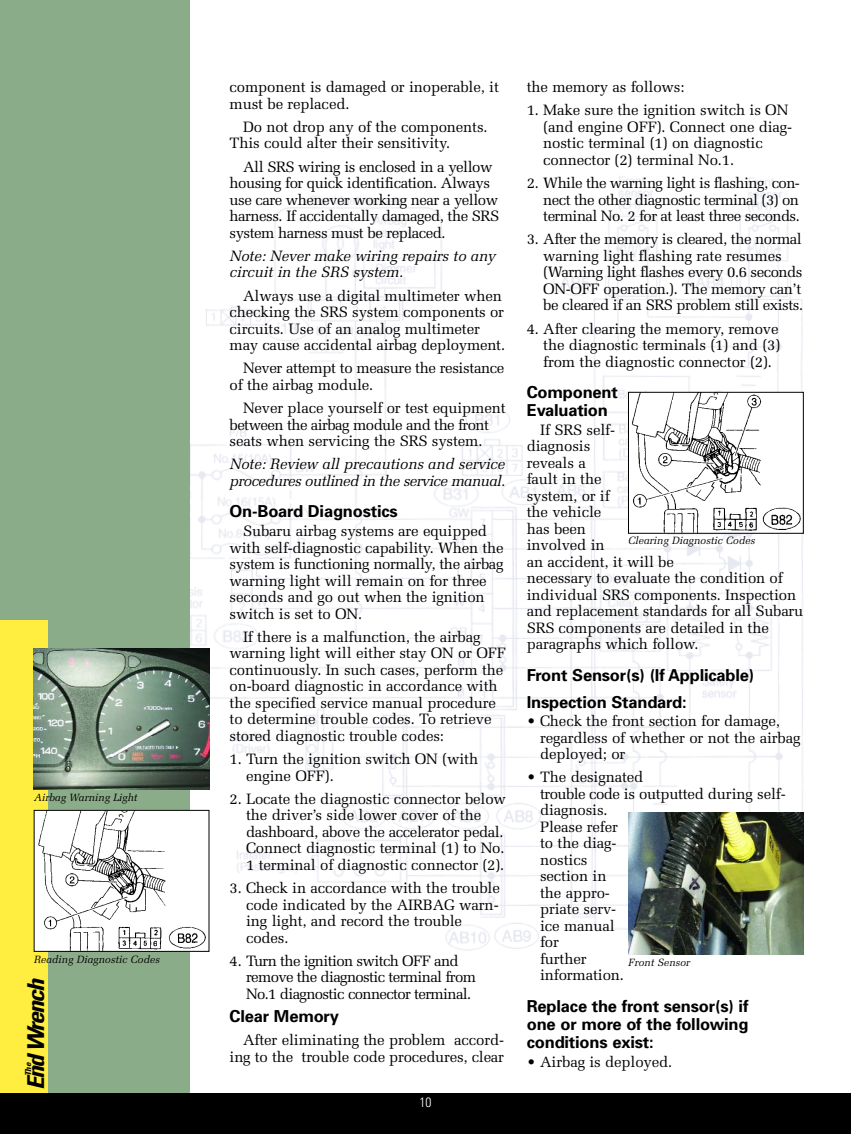
<style>
.page{position:relative;width:851px;height:1134px;background:#fff}
.page>*{position:absolute;margin:0;border:0;box-sizing:border-box;transform-origin:0 0}
.t1{font:italic 700 condensed 23.25px "Univers";color:#000;scale:1.1 1}
.t2{font:700 16.5px/18px "Univers";letter-spacing:-.01em;color:#000}
.t3{font:15px/16.5px "Melior";letter-spacing:-.01em;color:#000}
.t4{font:15px/16.5px "Melior";letter-spacing:-.035em;color:#000}
.t5{font:15px/16.5px "Melior";letter-spacing:-.045em;color:#000}
.t6{font:italic 15px/16.5px "Melior";letter-spacing:-.035em;color:#000}
.t7{font:italic 15px/16.5px "Melior";letter-spacing:-.01em;color:#000}
.t8{font:15px/16.5px "Melior";letter-spacing:-.03em;color:#000}
.t9{font:300 condensed 13.5px "Univers";color:#fff}
.t10{font:italic 10.5px "Melior";color:#000}
.t11{font:italic 700 condensed 8.25px "Univers";color:#000;scale:1.1 1}
</style>
<div class="page">
<img style="left:189px;top:165px;width:615px;height:793px">
<div style="left:0;top:0;width:189px;height:1107px;background:#8bac88"></div>
<div style="left:0;top:621px;width:47px;height:486px;background:#ffee40"></div>
<div style="left:0;top:1093px;width:850px;height:41px;background:#000"></div>
<img style="left:34px;top:648px;width:175px;height:142px">
<img style="left:36px;top:812px;width:171px;height:138px">
<div style="left:34px;top:810px;width:175px;height:142px;border:1px solid #000"></div>
<img style="left:630px;top:394px;width:171px;height:138px">
<div style="left:628px;top:392px;width:175px;height:142px;border:1px solid #000"></div>
<img style="left:628px;top:813px;width:175px;height:141px">
<p class="t3" style="left:526px;top:80px;width:159px">the memory as follows:</p>
<p class="t3" style="left:543px;top:103px;width:250px;text-indent:-16px">1. Make sure the ignition switch is ON (and engine OFF). Connect one diag&shy;nostic terminal (1) on diagnostic connector (2) terminal No.1.</p>
<p class="t3" style="left:543px;top:176px;width:258px;text-align:justify;text-indent:-16px">2. While the warning light is flashing, con&shy;nect the other diagnostic terminal (3) on terminal No. 2 for at least three seconds.</p>
<p class="t4" style="left:543px;top:232px;width:261px;text-indent:-16px">3. After the memory is cleared, the normal warning light flashing rate resumes (Warning light flashes every 0.6 seconds ON-OFF operation.). The memory can’t be cleared if an SRS problem still exists.</p>
<p class="t3" style="left:543px;top:322px;width:238px;text-align:justify;text-indent:-16px">4. After clearing the memory, remove the diagnostic terminals (1) and (3) from the diagnostic connector (2).</p>
<p class="t2" style="left:526px;top:385px;width:93px">Component<br>Evaluation</p>
<p class="t3" style="left:526px;top:423px;width:278px;text-indent:14px">If SRS self-<br>diagnosis<br>reveals a<br>fault in the<br>system, or if<br>the vehicle<br>has been<br>involved in<br>an accident, it will be<br>necessary to evaluate the condition of individual SRS components. Inspection and replacement standards for all Subaru<br>SRS components are detailed in the paragraphs which follow.</p>
<p class="t2" style="left:526px;top:663px;width:229px;line-height:26.8px">Front Sensor(s) (If Applicable)<br>Inspection Standard:</p>
<p class="t3" style="left:540px;top:714px;width:262px;text-indent:-13px">• Check the front section for damage, regardless of whether or not the airbag deployed; or</p>
<p class="t3" style="left:540px;top:771px;width:247px;text-indent:-13px">• The designated<br>trouble code is outputted during self&shy;diagnosis.<br>Please refer<br>to the diag-<br>nostics<br>section in<br>the appro-<br>priate serv-<br>ice manual<br>for<br>further<br>information.</p>
<p class="t2" style="left:526px;top:999px;width:223px;text-align:justify">Replace the front sensor(s) if one or more of the following conditions exist:</p>
<p class="t3" style="left:526px;top:1055px;width:147px">• Airbag is deployed.</p>
<p class="t3" style="left:230px;top:80px;width:271px">component is damaged or inoperable, it must be replaced.</p>
<p class="t3" style="left:230px;top:120px;width:259px;text-indent:14px">Do not drop any of the components.<br>This could alter their sensitivity.</p>
<p class="t4" style="left:230px;top:160px;width:271px;text-indent:14px">All SRS wiring is enclosed in a yellow housing for quick identification. Always use care whenever working near a yellow harness. If accidentally damaged, the SRS system harness must be replaced.</p>
<p class="t7" style="left:230px;top:249px;width:267px">Note: Never make wiring repairs to any circuit in the SRS system.</p>
<p class="t3" style="left:230px;top:289px;width:277px;text-indent:14px">Always use a digital multimeter when checking the SRS system components or circuits. Use of an analog multimeter may cause accidental airbag deployment.</p>
<p class="t8" style="left:230px;top:361px;width:276px;text-indent:14px">Never attempt to measure the resistance of the airbag module.</p>
<p class="t3" style="left:230px;top:401px;width:278px;text-indent:14px">Never place yourself or test equipment between the airbag module and the front seats when servicing the SRS system.</p>
<p class="t6" style="left:230px;top:457px;width:277px">Note: Review all precautions and service procedures outlined in the service manual.</p>
<p class="t2" style="left:230px;top:504px;width:170px">On-Board Diagnostics</p>
<p class="t3" style="left:230px;top:524px;width:275px;text-indent:14px">Subaru airbag systems are equipped with self-diagnostic capability. When the system is functioning normally, the airbag warning light will remain on for three seconds and go out when the ignition switch is set to ON.</p>
<p class="t3" style="left:230px;top:630px;width:278px;text-indent:14px">If there is a malfunction, the airbag warning light will either stay ON or OFF continuously. In such cases, perform the on-board diagnostic in accordance with the specified service manual procedure to determine trouble codes. To retrieve stored diagnostic trouble codes:</p>
<p class="t3" style="left:246px;top:752px;width:233px;text-indent:-16px">1. Turn the ignition switch ON (with engine OFF).</p>
<p class="t3" style="left:246px;top:792px;width:261px;text-indent:-16px">2. Locate the diagnostic connector below the driver’s side lower cover of the dashboard, above the accelerator pedal.<br>Connect diagnostic terminal (1) to No.<br>1 terminal of diagnostic connector (2).</p>
<p class="t3" style="left:246px;top:881px;width:255px;text-indent:-16px">3. Check in accordance with the trouble code indicated by the AIRBAG warn&shy;ing light, and record the trouble codes.</p>
<p class="t5" style="left:246px;top:954px;width:231px;text-indent:-16px">4. Turn the ignition switch OFF and remove the diagnostic terminal from<br>No.1 diagnostic connector terminal.</p>
<p class="t2" style="left:230px;top:1009px;width:111px">Clear Memory</p>
<p class="t3" style="left:230px;top:1033px;width:276px;text-align:right">After eliminating the problem accord&shy;ing to the trouble code procedures, clear</p>
<p class="t10" style="left:628px;top:537px;width:128px">Clearing Diagnostic Codes</p>
<p class="t10" style="left:34px;top:793px;width:105px">Airbag Warning Light</p>
<p class="t10" style="left:34px;top:955px;width:127px">Reading Diagnostic Codes</p>
<p class="t10" style="left:628px;top:958px;width:63px">Front Sensor</p>
<h1 class="t1" style="left:27px;top:1090px;width:103px;rotate:-90deg">End Wrench</h1>
<p class="t11" style="left:25px;top:1076px;width:15px;rotate:-90deg">The</p>
<p class="t9" style="left:419px;top:1097px;width:13px">10</p>
</div>
